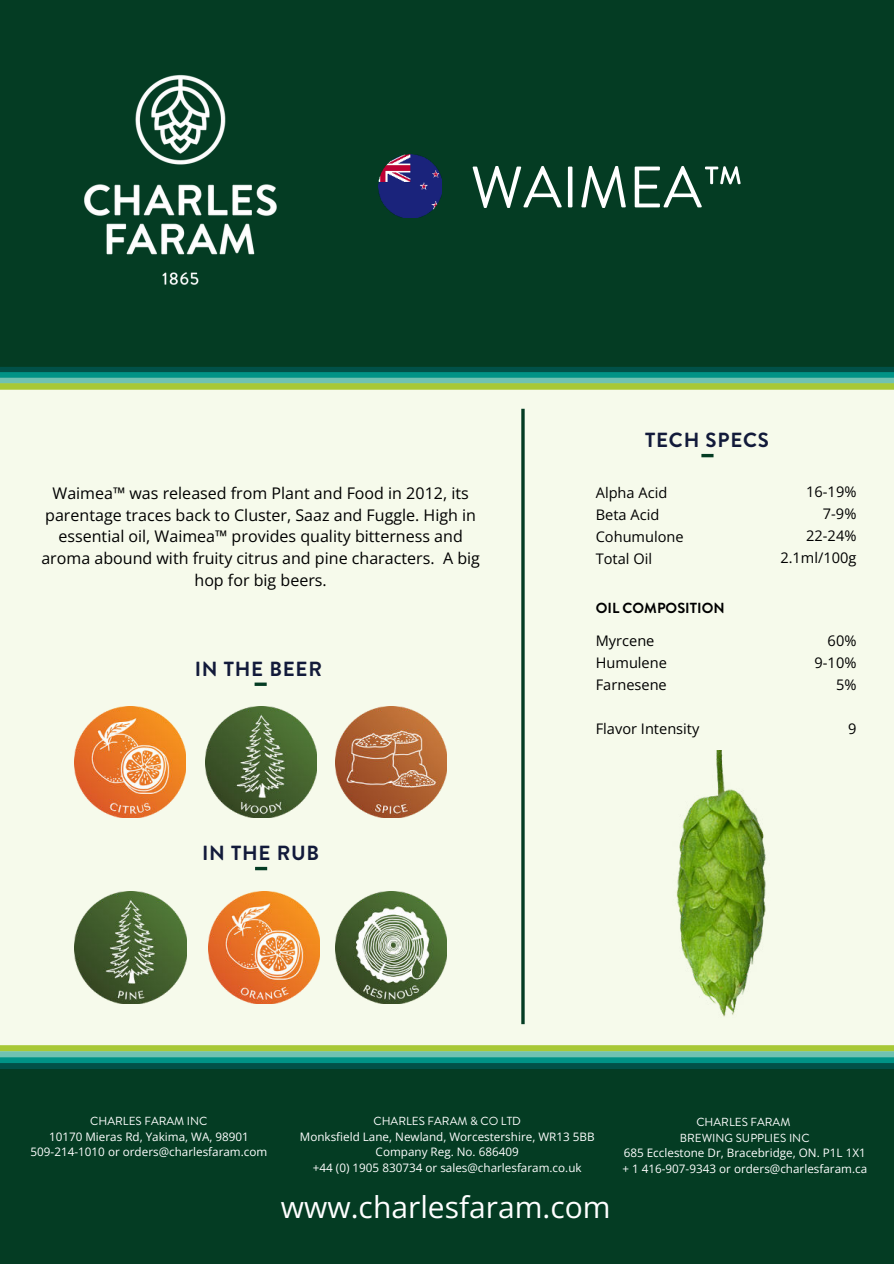
<style>
.page{position:relative;width:894px;height:1264px;background:#fff}
.page>*{position:absolute;margin:0;border:0;box-sizing:border-box;transform-origin:0 0}
.t1{font:58.35px "Brandon Grotesque";color:#fff}
.t2{font:30px "Open Sans";color:#fff}
.t3{font:700 20.4px "Brandon Grotesque";letter-spacing:.04em;color:#121a3a}
.t4{font:16.05px/21.9px "Open Sans";color:#000;text-align:center}
.t5{font:14.55px/21.9px "Open Sans";color:#000}
.t6{font:700 14.55px "Brandon Grotesque";color:#000}
.t7{font:11.7px/15.6px "Open Sans";color:#fff;text-align:center}
.t8{font:11.7px/15.6px "Brandon Grotesque";color:#fff;text-align:center}
</style>
<div class="page">
<div style="left:0;top:0;width:893px;height:1263px;background:#f6faeb"></div>
<div style="left:0;top:384px;width:893px;height:6px;background:#bcd566"></div>
<div style="left:0;top:0;width:893px;height:372px;background:#043c23"></div>
<div style="left:0;top:367px;width:893px;height:5px;background:#015148"></div>
<div style="left:0;top:372px;width:893px;height:6px;background:#009386"></div>
<div style="left:0;top:378px;width:893px;height:5px;background:#70c2b2"></div>
<div style="left:0;top:383px;width:893px;height:6px;background:#a7c836"></div>
<svg style="left:701px;top:454px;width:12px;height:3px"></svg>
<svg style="left:254px;top:682px;width:12px;height:4px"></svg>
<svg style="left:255px;top:866px;width:12px;height:4px"></svg>
<hr style="left:521px;top:409px;width:3px;height:615px;background:#043c23">
<img style="left:74px;top:706px;width:112px;height:111px">
<img style="left:335px;top:706px;width:111px;height:111px">
<img style="left:335px;top:891px;width:111px;height:112px">
<img style="left:75px;top:891px;width:111px;height:112px">
<img style="left:205px;top:706px;width:112px;height:111px">
<img style="left:208px;top:891px;width:111px;height:112px">
<img style="left:84px;top:74px;width:193px;height:211px">
<img style="left:378px;top:154px;width:63px;height:63px">
<img style="left:676px;top:750px;width:90px;height:267px">
<div style="left:0;top:1068px;width:893px;height:195px;background:#043c23"></div>
<div style="left:0;top:1063px;width:893px;height:6px;background:#015148"></div>
<div style="left:0;top:1057px;width:893px;height:6px;background:#009386"></div>
<div style="left:0;top:1051px;width:893px;height:6px;background:#70c2b2"></div>
<div style="left:0;top:1045px;width:893px;height:6px;background:#a7c836"></div>
<h1 class="t1" style="left:470px;top:147px;width:275px">WAIMEA™</h1>
<p class="t4" style="left:41px;top:481px;width:440px">Waimea™ was released from Plant and Food in 2012, its parentage traces back to Cluster, Saaz and Fuggle. High in essential oil, Waimea™ provides quality bitterness and aroma abound with fruity citrus and pine characters. A big hop for big beers.</p>
<h3 class="t3" style="left:195px;top:654px;width:129px">IN THE BEER</h3>
<h3 class="t3" style="left:202px;top:838px;width:119px">IN THE RUB</h3>
<h3 class="t3" style="left:645px;top:426px;width:125px">TECH SPECS</h3>
<p class="t5" style="left:595px;top:481px;width:89px">Alpha Acid<br>Beta Acid<br>Cohumulone<br>Total Oil</p>
<p class="t5" style="left:780px;top:480px;width:77px;text-align:right">16-19%<br>7-9%<br>22-24%<br>2.1ml/100g</p>
<p class="t6" style="left:595px;top:598px;width:130px">OIL COMPOSITION</p>
<p class="t5" style="left:595px;top:629px;width:73px">Myrcene<br>Humulene<br>Farnesene</p>
<p class="t5" style="left:595px;top:717px;width:105px">Flavor Intensity</p>
<p class="t5" style="left:814px;top:629px;width:43px;text-align:right">60%<br>9-10%<br>5%</p>
<p class="t5" style="left:847px;top:717px;width:10px">9</p>
<p class="t8" style="left:90px;top:1113px;width:119px">CHARLES FARAM INC</p>
<p class="t7" style="left:31px;top:1128px;width:238px">10170 Mieras Rd, Yakima, WA, 98901<br>509-214-1010 or orders@charlesfaram.com</p>
<p class="t8" style="left:373px;top:1113px;width:149px">CHARLES FARAM &amp; CO LTD</p>
<p class="t7" style="left:300px;top:1128px;width:296px">Monksfield Lane, Newland, Worcestershire, WR13 5BB<br>Company Reg. No. 686409<br>+44 (0) 1905 830734 or sales@charlesfaram.co.uk</p>
<h2 class="t2" style="left:281px;top:1186px;width:331px">www.charlesfaram.com</h2>
<p class="t8" style="left:679px;top:1114px;width:131px">CHARLES FARAM<br>BREWING SUPPLIES INC</p>
<p class="t7" style="left:622px;top:1144px;width:246px;text-align:left">685 Ecclestone Dr, Bracebridge, ON. P1L 1X1 + 1 416-907-9343 or orders@charlesfaram.ca</p>
</div>
